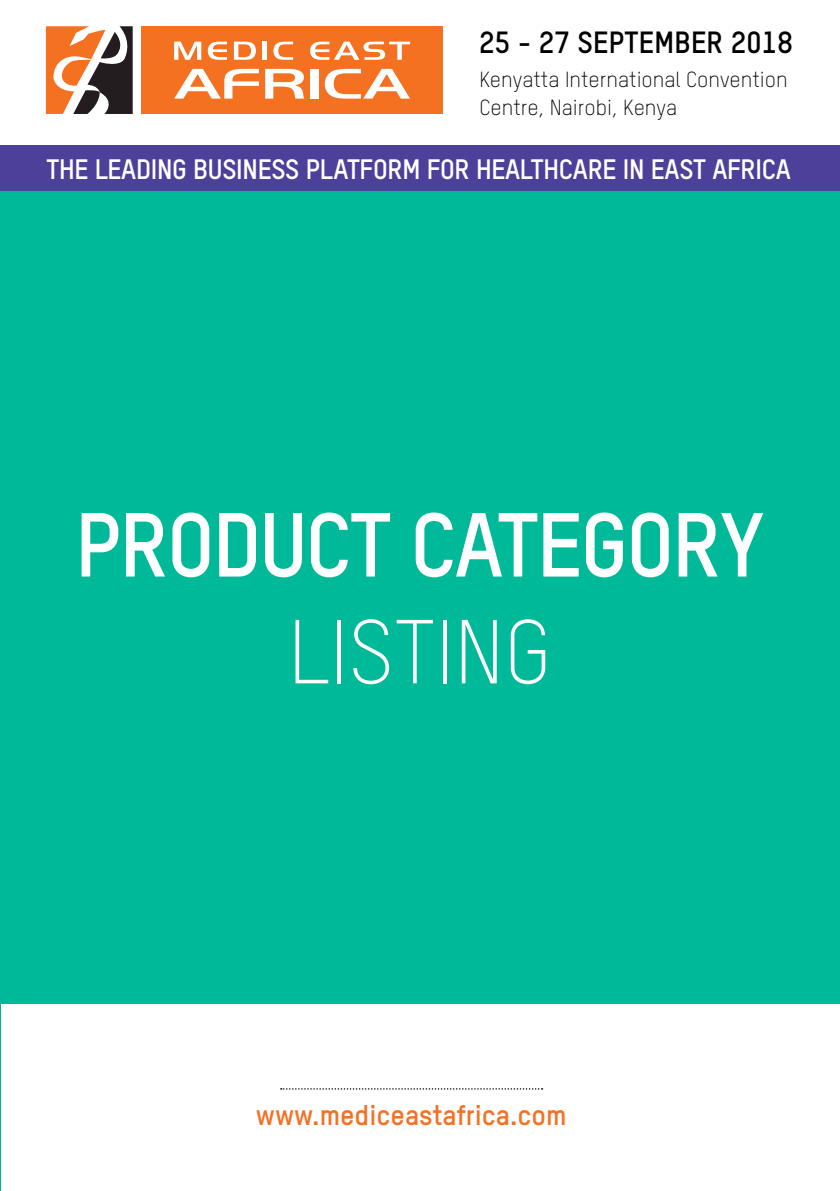
<style>
.page{position:relative;width:840px;height:1191px;background:#fff}
.page>*{position:absolute;margin:0;border:0;box-sizing:border-box;transform-origin:0 0}
.t1{font:700 89px "TSTAR";letter-spacing:-.02em;color:#fff}
.t2{font:300 89px "TSTAR";color:#fff}
.t3{font:700 30.2px "TSTAR";letter-spacing:.005em;color:#000}
.t4{font:700 28px "TSTAR";color:#f37125}
.t5{font:700 27.6px "TSTAR";letter-spacing:-.01em;color:#fff}
.t6{font:300 21.6px/28px "TSTAR";color:#000}
</style>
<div class="page">
<div style="left:0;top:0;width:839px;height:1191px;background:#00b998"></div>
<div style="left:1px;top:1004px;width:838px;height:187px;background:#fff"></div>
<div style="left:0;top:0;width:839px;height:187px;background:#fff"></div>
<div style="left:0;top:146px;width:839px;height:45px;background:#4d409a"></div>
<svg style="left:46px;top:26px;width:87px;height:88px"></svg>
<div style="left:141px;top:26px;width:301px;height:88px;background:#f37121"></div>
<svg style="left:174px;top:42px;width:27px;height:18px"></svg>
<svg style="left:208px;top:42px;width:19px;height:18px"></svg>
<svg style="left:234px;top:42px;width:22px;height:18px"></svg>
<div style="left:262px;top:42px;width:5px;height:18px;background:#fff"></div>
<svg style="left:273px;top:42px;width:20px;height:18px"></svg>
<svg style="left:310px;top:42px;width:100px;height:18px"></svg>
<svg style="left:174px;top:69px;width:85px;height:30px"></svg>
<svg style="left:265px;top:69px;width:39px;height:30px"></svg>
<div style="left:310px;top:69px;width:8px;height:30px;background:#fff"></div>
<svg style="left:324px;top:69px;width:86px;height:30px"></svg>
<svg style="left:280px;top:1088px;width:262px;height:1px"></svg>
<h2 class="t3" style="left:479px;top:24px;width:315px">25 - 27 SEPTEMBER 2018</h2>
<p class="t6" style="left:479px;top:65px;width:309px">Kenyatta International Convention<br>Centre, Nairobi, Kenya</p>
<p class="t5" style="left:47px;top:152px;width:745px">THE LEADING BUSINESS PLATFORM FOR HEALTHCARE IN EAST AFRICA</p>
<h1 class="t1" style="left:75px;top:491px;width:690px">PRODUCT CATEGORY</h1>
<h1 class="t2" style="left:288px;top:599px;width:265px">LISTING</h1>
<p class="t4" style="left:256px;top:1097px;width:312px">www.mediceastafrica.com</p>
</div>
